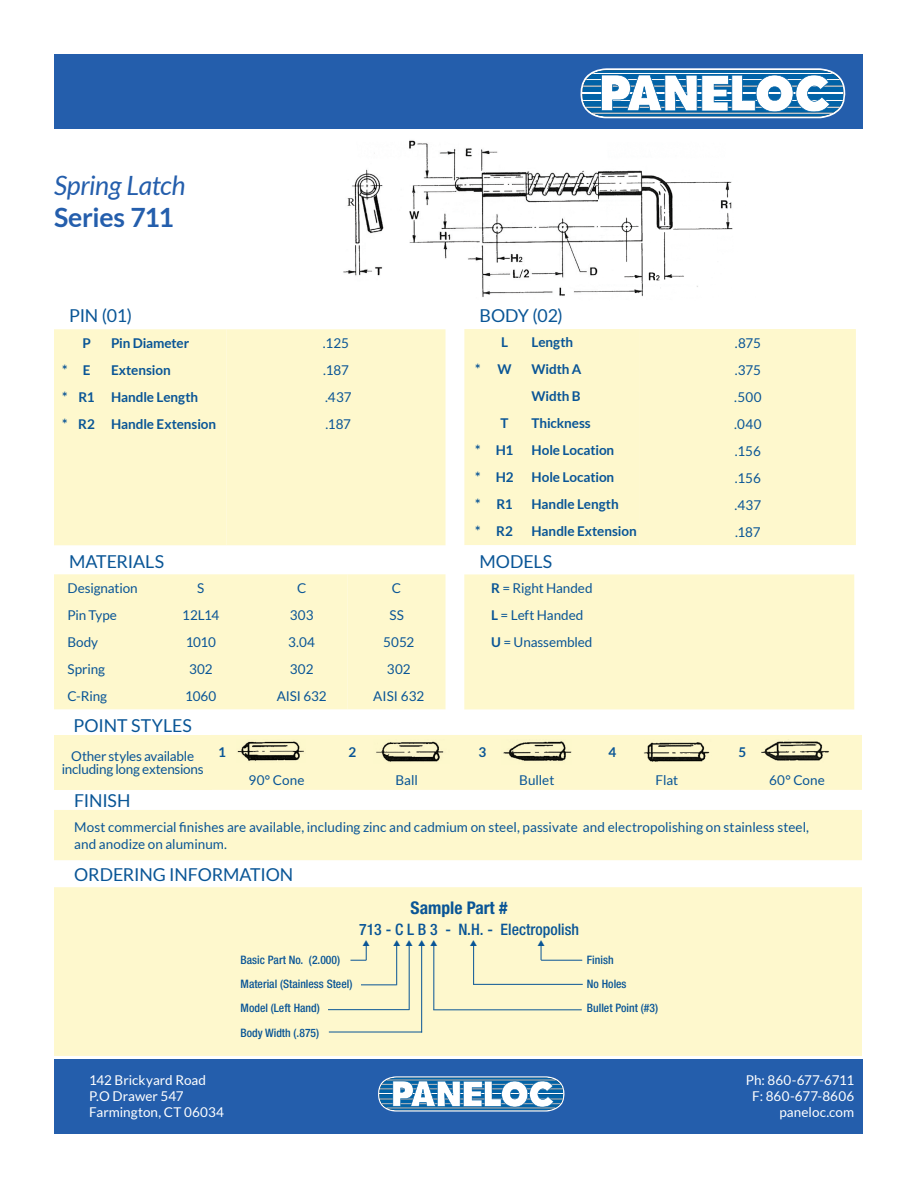
<style>
.page{position:relative;width:918px;height:1188px;background:#fff}
.page>*{position:absolute;margin:0;border:0;box-sizing:border-box;transform-origin:0 0}
.t1{font:italic 26.55px "Lato";letter-spacing:-.01em;color:#245eac}
.t2{font:700 26.55px "Lato";letter-spacing:-.015em;color:#245eac}
.t3{font:17.85px "Lato";letter-spacing:-.005em;color:#095596}
.t4{font:700 condensed 17.55px "Helvetica Neue LT Std";color:#095596}
.t5{font:500 condensed 15.75px "Helvetica Neue LT Std";color:#095596}
.t6{font:13.5px/27px "Lato";color:#095596}
.t7{font:700 13.5px "Lato";letter-spacing:-.005em;color:#095596}
.t8{font:13.5px/16.2px "Lato";letter-spacing:.005em;color:#fff}
.t9{font:500 condensed 11.7px "Helvetica Neue LT Std";color:#095596}
.s1{font-weight:700}
</style>
<div class="page">
<div style="left:54px;top:55px;width:808px;height:74px;background:#245eac"></div>
<div style="left:54px;top:1060px;width:808px;height:74px;background:#245eac"></div>
<svg style="left:580px;top:68px;width:266px;height:50px;background:#89b3d2"></svg>
<svg style="left:378px;top:1076px;width:187px;height:36px;background:#88afcd"></svg>
<div style="left:464px;top:329px;width:176px;height:216px;background:#fef8cd"></div>
<div style="left:640px;top:329px;width:216px;height:216px;background:#fef8cd"></div>
<div style="left:464px;top:574px;width:390px;height:135px;background:#fef8cd"></div>
<div style="left:54px;top:329px;width:173px;height:216px;background:#fef8cd"></div>
<div style="left:227px;top:329px;width:219px;height:216px;background:#fef8cd"></div>
<div style="left:54px;top:574px;width:392px;height:135px;background:#fef8cd"></div>
<img style="left:343px;top:140px;width:390px;height:157px">
<svg style="left:54px;top:810px;width:808px;height:246px;background:#fdf8d2"></svg>
<hr style="left:329px;top:1032px;width:93px;height:1px;background:#095596">
<hr style="left:361px;top:984px;width:35px;height:1px;background:#095596">
<hr style="left:396px;top:946px;width:1px;height:39px;background:#095596">
<hr style="left:409px;top:946px;width:1px;height:64px;background:#095596">
<hr style="left:328px;top:1009px;width:81px;height:1px;background:#095596">
<hr style="left:421px;top:946px;width:1px;height:87px;background:#095596">
<hr style="left:473px;top:946px;width:1px;height:39px;background:#095596">
<hr style="left:433px;top:946px;width:1px;height:64px;background:#095596">
<hr style="left:541px;top:960px;width:41px;height:1px;background:#095596">
<hr style="left:473px;top:984px;width:110px;height:1px;background:#095596">
<hr style="left:433px;top:1009px;width:149px;height:1px;background:#095596">
<div style="left:54px;top:735px;width:158px;height:55px;background:#fef8cd"></div>
<div style="left:212px;top:735px;width:650px;height:55px;background:#fef8cd"></div>
<img style="left:237px;top:740px;width:68px;height:22px">
<img style="left:373px;top:740px;width:76px;height:24px">
<img style="left:502px;top:740px;width:69px;height:24px">
<img style="left:643px;top:740px;width:68px;height:24px">
<img style="left:761px;top:740px;width:70px;height:23px">
<svg style="left:350px;top:940px;width:20px;height:21px"></svg>
<svg style="left:393px;top:940px;width:7px;height:6px"></svg>
<svg style="left:406px;top:940px;width:6px;height:6px"></svg>
<svg style="left:418px;top:940px;width:19px;height:6px"></svg>
<svg style="left:470px;top:940px;width:7px;height:6px"></svg>
<svg style="left:538px;top:940px;width:7px;height:20px"></svg>
<h1 class="t1" style="left:54px;top:171px;width:133px">Spring Latch</h1>
<h1 class="t2" style="left:54px;top:202px;width:121px">Series 711</h1>
<h2 class="t3" style="left:69px;top:306px;width:64px">PIN (01)</h2>
<p class="t7" style="left:82px;top:335px;width:10px">P</p>
<p class="t7" style="left:111px;top:335px;width:80px">Pin Diameter</p>
<p class="t6" style="left:323px;top:330px;width:28px">.125</p>
<p class="t7" style="left:62px;top:362px;width:30px">* E</p>
<p class="t7" style="left:111px;top:362px;width:61px">Extension</p>
<p class="t6" style="left:323px;top:357px;width:27px">.187</p>
<p class="t7" style="left:62px;top:389px;width:138px">* R1 Handle Length</p>
<p class="t6" style="left:325px;top:384px;width:28px">.437</p>
<p class="t7" style="left:62px;top:416px;width:156px">* R2 Handle Extension</p>
<p class="t6" style="left:325px;top:411px;width:27px">.187</p>
<h2 class="t3" style="left:69px;top:551px;width:96px">MATERIALS</h2>
<p class="t6" style="left:68px;top:574px;width:72px">Designation</p>
<p class="t6" style="left:197px;top:574px;width:9px">S</p>
<p class="t6" style="left:297px;top:574px;width:11px">C</p>
<p class="t6" style="left:392px;top:574px;width:11px">C</p>
<p class="t6" style="left:68px;top:601px;width:51px">Pin Type</p>
<p class="t6" style="left:182px;top:601px;width:39px">12L14</p>
<p class="t6" style="left:290px;top:601px;width:25px">303</p>
<p class="t6" style="left:389px;top:601px;width:16px">SS</p>
<p class="t6" style="left:68px;top:628px;width:32px">Body</p>
<p class="t6" style="left:186px;top:628px;width:32px">1010</p>
<p class="t6" style="left:288px;top:628px;width:28px">3.04</p>
<p class="t6" style="left:383px;top:628px;width:33px">5052</p>
<p class="t6" style="left:68px;top:655px;width:39px">Spring</p>
<p class="t6" style="left:189px;top:655px;width:25px">302</p>
<p class="t6" style="left:290px;top:655px;width:25px">302</p>
<p class="t6" style="left:387px;top:655px;width:25px">302</p>
<p class="t6" style="left:68px;top:682px;width:41px">C-Ring</p>
<p class="t6" style="left:185px;top:682px;width:33px">1060</p>
<p class="t6" style="left:277px;top:682px;width:52px">AISI 632</p>
<p class="t6" style="left:373px;top:682px;width:52px">AISI 632</p>
<h2 class="t3" style="left:480px;top:306px;width:85px">BODY (02)</h2>
<p class="t7" style="left:501px;top:335px;width:8px">L</p>
<p class="t7" style="left:532px;top:335px;width:43px">Length</p>
<p class="t6" style="left:735px;top:330px;width:28px">.875</p>
<p class="t7" style="left:475px;top:362px;width:38px">* W</p>
<p class="t7" style="left:532px;top:362px;width:51px">Width A</p>
<p class="t6" style="left:735px;top:357px;width:28px">.375</p>
<p class="t7" style="left:532px;top:389px;width:51px">Width B</p>
<p class="t6" style="left:734px;top:384px;width:29px">.500</p>
<p class="t7" style="left:501px;top:416px;width:10px">T</p>
<p class="t7" style="left:532px;top:416px;width:61px">Thickness</p>
<p class="t6" style="left:734px;top:411px;width:29px">.040</p>
<p class="t7" style="left:475px;top:443px;width:40px">* H1</p>
<p class="t7" style="left:532px;top:443px;width:84px">Hole Location</p>
<p class="t6" style="left:735px;top:438px;width:28px">.156</p>
<p class="t7" style="left:475px;top:470px;width:40px">* H2</p>
<p class="t7" style="left:532px;top:470px;width:84px">Hole Location</p>
<p class="t6" style="left:735px;top:465px;width:28px">.156</p>
<p class="t7" style="left:475px;top:497px;width:39px">* R1</p>
<p class="t7" style="left:532px;top:497px;width:89px">Handle Length</p>
<p class="t6" style="left:735px;top:492px;width:28px">.437</p>
<p class="t7" style="left:475px;top:524px;width:39px">* R2</p>
<p class="t7" style="left:532px;top:524px;width:107px">Handle Extension</p>
<p class="t6" style="left:735px;top:519px;width:27px">.187</p>
<h2 class="t3" style="left:480px;top:551px;width:74px">MODELS</h2>
<p class="t6" style="left:491px;top:574px;width:103px"><span class="s1">R</span> = Right Handed<br><span class="s1">L</span> = Left Handed<br><span class="s1">U</span> = Unassembled</p>
<h2 class="t3" style="left:74px;top:716px;width:120px">POINT STYLES</h2>
<p class="t6" style="left:62px;top:750px;width:144px;line-height:13.2px;text-align:center">Other styles available including long extensions</p>
<p class="t7" style="left:218px;top:744px;width:9px">1</p>
<p class="t7" style="left:348px;top:744px;width:9px">2</p>
<p class="t7" style="left:478px;top:744px;width:9px">3</p>
<p class="t7" style="left:609px;top:744px;width:9px">4</p>
<p class="t7" style="left:739px;top:744px;width:9px">5</p>
<p class="t6" style="left:249px;top:766px;width:57px">90° Cone</p>
<p class="t6" style="left:395px;top:766px;width:24px">Ball</p>
<p class="t6" style="left:519px;top:766px;width:37px">Bullet</p>
<p class="t6" style="left:655px;top:766px;width:24px">Flat</p>
<p class="t6" style="left:769px;top:766px;width:57px">60° Cone</p>
<h2 class="t3" style="left:74px;top:791px;width:58px">FINISH</h2>
<p class="t6" style="left:74px;top:819px;width:736px;line-height:16.2px">Most commercial finishes are available, including zinc and cadmium on steel, passivate and electropolishing on stainless steel, and anodize on aluminum.</p>
<h2 class="t3" style="left:74px;top:864px;width:221px">ORDERING INFORMATION</h2>
<p class="t4" style="left:411px;top:897px;width:98px">Sample Part #</p>
<p class="t5" style="left:359px;top:920px;width:222px">713 - C L B 3 - N.H. - Electropolish</p>
<p class="t9" style="left:241px;top:952px;width:101px">Basic Part No. (2.000)</p>
<p class="t9" style="left:587px;top:952px;width:28px">Finish</p>
<p class="t9" style="left:241px;top:977px;width:113px">Material (Stainless Steel)</p>
<p class="t9" style="left:587px;top:977px;width:41px">No Holes</p>
<p class="t9" style="left:241px;top:1001px;width:81px">Model (Left Hand)</p>
<p class="t9" style="left:587px;top:1001px;width:73px">Bullet Point (#3)</p>
<p class="t9" style="left:241px;top:1025px;width:80px">Body Width (.875)</p>
<p class="t8" style="left:89px;top:1072px;width:136px">142 Brickyard Road<br>P.O Drawer 547<br>Farmington, CT 06034</p>
<p class="t8" style="left:746px;top:1072px;width:110px;text-align:right">Ph: 860-677-6711<br>F: 860-677-8606 paneloc.com</p>
</div>
